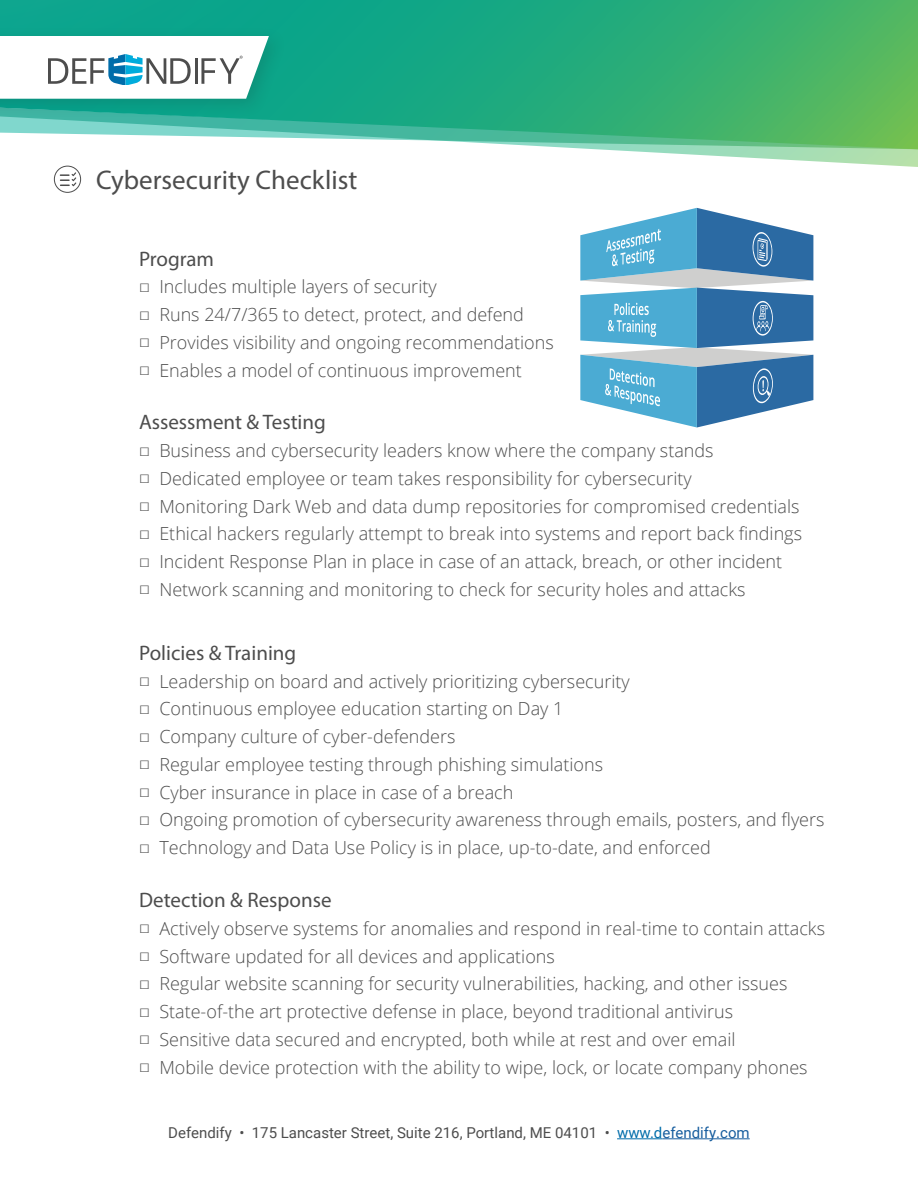
<style>
.page{position:relative;width:918px;height:1188px;background:#fff}
.page>*{position:absolute;margin:0;border:0;box-sizing:border-box;transform-origin:0 0}
.t1{font:27px "Myriad Pro";color:#4d4d4d}
.subhead{font:21px "Myriad Pro";color:#4d4d4d}
.t2{font:300 18px "Open Sans";color:#4d4d4d}
.t3{font:15px "Roboto";color:#4d4d4d}
.s1{font-family:"Arial";font-weight:400}
.s2{color:#006daa}
.s3{color:#175d9e}
</style>
<div class="page">
<svg style="left:56px;top:153px;width:862px;height:18px"></svg>
<svg style="left:0;top:0;width:918px;height:153px;background:#5dbf87"></svg>
<svg style="left:0;top:0;width:560px;height:127px;background:#17a887"></svg>
<div style="left:0;top:26px;width:287px;height:93px;background:#231f20;opacity:.15"></div>
<svg style="left:0;top:36px;width:269px;height:63px"></svg>
<hr style="left:617px;top:1138px;width:45px;height:1px;background:#006daa">
<hr style="left:662px;top:1138px;width:88px;height:1px;background:#175d9e">
<div style="left:54px;top:166px;width:27px;height:27px;border:1px solid #4d4d4d;border-radius:50%"></div>
<svg style="left:60px;top:172px;width:16px;height:14px"></svg>
<svg style="left:580px;top:208px;width:233px;height:219px"></svg>
<p class="t1" style="left:96px;top:163px;width:263px">Cybersecurity Checklist</p>
<p class="subhead" style="left:139px;top:246px;width:77px">Program</p>
<p class="t2" style="left:139px;top:274px;width:299px"><span class="s1">□</span> Includes multiple layers of security</p>
<p class="t2" style="left:139px;top:302px;width:386px"><span class="s1">□</span> Runs 24/7/365 to detect, protect, and defend</p>
<p class="t2" style="left:139px;top:330px;width:416px"><span class="s1">□</span> Provides visibility and ongoing recommendations</p>
<p class="t2" style="left:139px;top:358px;width:384px"><span class="s1">□</span> Enables a model of continuous improvement</p>
<p class="subhead" style="left:139px;top:409px;width:188px">Assessment &amp; Testing</p>
<p class="t2" style="left:139px;top:438px;width:576px"><span class="s1">□</span> Business and cybersecurity leaders know where the company stands</p>
<p class="t2" style="left:139px;top:466px;width:554px"><span class="s1">□</span> Dedicated employee or team takes responsibility for cybersecurity</p>
<p class="t2" style="left:139px;top:494px;width:662px"><span class="s1">□</span> Monitoring Dark Web and data dump repositories for compromised credentials</p>
<p class="t2" style="left:139px;top:522px;width:664px"><span class="s1">□</span> Ethical hackers regularly attempt to break into systems and report back findings</p>
<p class="t2" style="left:139px;top:549px;width:645px"><span class="s1">□</span> Incident Response Plan in place in case of an attack, breach, or other incident</p>
<p class="t2" style="left:139px;top:577px;width:608px"><span class="s1">□</span> Network scanning and monitoring to check for security holes and attacks</p>
<p class="subhead" style="left:139px;top:640px;width:159px">Policies &amp; Training</p>
<p class="t2" style="left:139px;top:669px;width:492px"><span class="s1">□</span> Leadership on board and actively prioritizing cybersecurity</p>
<p class="t2" style="left:139px;top:696px;width:426px"><span class="s1">□</span> Continuous employee education starting on Day 1</p>
<p class="t2" style="left:139px;top:724px;width:318px"><span class="s1">□</span> Company culture of cyber-defenders</p>
<p class="t2" style="left:139px;top:752px;width:466px"><span class="s1">□</span> Regular employee testing through phishing simulations</p>
<p class="t2" style="left:139px;top:780px;width:376px"><span class="s1">□</span> Cyber insurance in place in case of a breach</p>
<p class="t2" style="left:139px;top:807px;width:687px"><span class="s1">□</span> Ongoing promotion of cybersecurity awareness through emails, posters, and flyers</p>
<p class="t2" style="left:139px;top:835px;width:573px"><span class="s1">□</span> Technology and Data Use Policy is in place, up-to-date, and enforced</p>
<p class="subhead" style="left:139px;top:887px;width:194px">Detection &amp; Response</p>
<p class="t2" style="left:139px;top:916px;width:687px"><span class="s1">□</span> Actively observe systems for anomalies and respond in real-time to contain attacks</p>
<p class="t2" style="left:139px;top:944px;width:417px"><span class="s1">□</span> Software updated for all devices and applications</p>
<p class="t2" style="left:139px;top:971px;width:650px"><span class="s1">□</span> Regular website scanning for security vulnerabilities, hacking, and other issues</p>
<p class="t2" style="left:139px;top:999px;width:596px"><span class="s1">□</span> State-of-the art protective defense in place, beyond traditional antivirus</p>
<p class="t2" style="left:139px;top:1027px;width:598px"><span class="s1">□</span> Sensitive data secured and encrypted, both while at rest and over email</p>
<p class="t2" style="left:139px;top:1055px;width:670px"><span class="s1">□</span> Mobile device protection with the ability to wipe, lock, or locate company phones</p>
<p class="t3" style="left:168px;top:1122px;width:583px">Defendify • 175 Lancaster Street, Suite 216, Portland, ME 04101 • <span class="s2">www.d</span><span class="s3">efendify.com</span></p>
</div>
